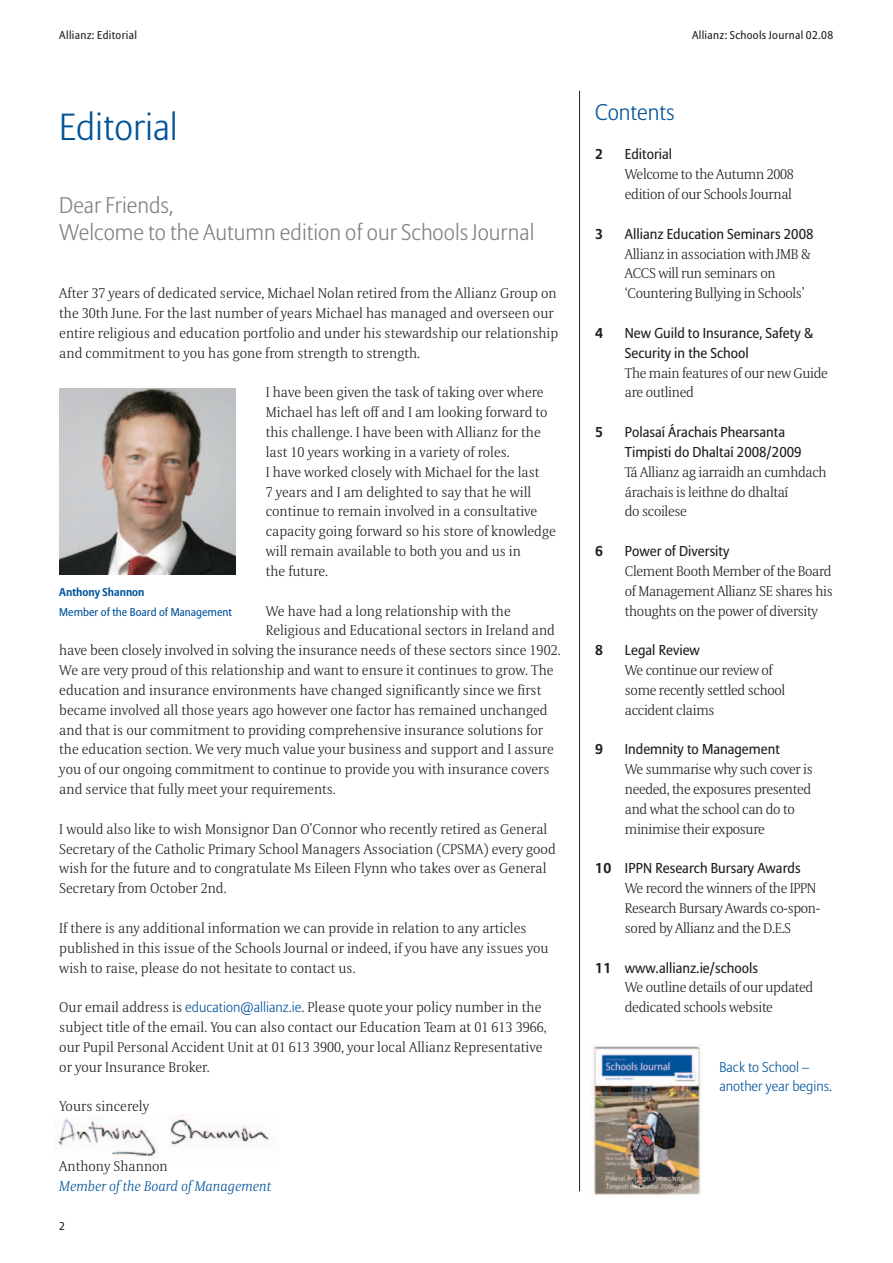
<style>
.page{position:relative;width:893px;height:1263px;background:#fff}
.page>*{position:absolute;margin:0;border:0;box-sizing:border-box;transform-origin:0 0}
.t1{font:300 37.5px "Allianz Sans";color:#015399}
.t2{font:300 22.5px/27px "Allianz Sans";color:#808285}
.t3{font:300 22.5px "Allianz Sans";color:#015399}
.t4{font:14.25px/19.8px "Allianz Sans";color:#231f20}
.t5{font:700 14.25px "Allianz Sans";color:#231f20}
.t6{font:300 14.1px/19.8px "Allianz Serif";color:#231f20}
.t7{font:300 14.1px/19.8px "Allianz Serif";letter-spacing:-.025em;color:#231f20}
.t8{font:300 14.1px/19.8px "Allianz Sans";color:#015399}
.t9{font:italic 300 14.1px "Allianz Serif";color:#015399}
.t10{font:11.25px "Allianz Sans";letter-spacing:.025em;color:#231f20}
.t11{font:11.25px "Allianz Sans";color:#015399}
.t12{font:700 11.25px "Allianz Sans";color:#015399}
.s1{font-family:"Allianz Sans";color:#015399}
.s2{font-weight:700}
</style>
<div class="page">
<img style="left:58px;top:1114px;width:215px;height:46px">
<img style="left:59px;top:389px;width:177px;height:185px">
<hr style="left:579px;top:91px;width:1px;height:1100px;background:#231f20">
<img style="left:592px;top:1045px;width:110px;height:150px">
<p class="t10" style="left:59px;top:30px;width:79px">Allianz: Editorial</p>
<p class="t10" style="left:692px;top:30px;width:143px">Allianz: Schools Journal 02.08</p>
<h1 class="t1" style="left:59px;top:110px;width:120px">Editorial</h1>
<h2 class="t2" style="left:59px;top:194px;width:477px">Dear Friends,<br>Welcome to the Autumn edition of our Schools Journal</h2>
<p class="t6" style="left:59px;top:284px;width:500px">After 37 years of dedicated service, Michael Nolan retired from the Allianz Group on the 30th June. For the last number of years Michael has managed and overseen our entire religious and education portfolio and under his stewardship our relationship and commitment to you has gone from strength to strength.</p>
<p class="t6" style="left:266px;top:384px;width:292px">I have been given the task of taking over where Michael has left off and I am looking forward to this challenge. I have been with Allianz for the last 10 years working in a variety of roles.<br>I have worked closely with Michael for the last<br>7 years and I am delighted to say that he will continue to remain involved in a consultative capacity going forward so his store of knowledge will remain available to both you and us in<br>the future.</p>
<p class="t6" style="left:266px;top:602px;width:246px">We have had a long relationship with the</p>
<p class="t6" style="left:266px;top:622px;width:291px">Religious and Educational sectors in Ireland and</p>
<p class="t6" style="left:59px;top:641px;width:503px">have been closely involved in solving the insurance needs of these sectors since 1902.</p>
<p class="t6" style="left:59px;top:661px;width:496px">We are very proud of this relationship and want to ensure it continues to grow. The</p>
<p class="t6" style="left:59px;top:681px;width:484px">education and insurance environments have changed significantly since we first</p>
<p class="t6" style="left:59px;top:701px;width:490px">became involved all those years ago however one factor has remained unchanged</p>
<p class="t6" style="left:59px;top:721px;width:485px">and that is our commitment to providing comprehensive insurance solutions for</p>
<p class="t6" style="left:59px;top:741px;width:496px">the education section. We very much value your business and support and I assure</p>
<p class="t6" style="left:59px;top:760px;width:492px">you of our ongoing commitment to continue to provide you with insurance covers</p>
<p class="t6" style="left:59px;top:780px;width:278px">and service that fully meet your requirements.</p>
<p class="t6" style="left:59px;top:820px;width:498px">I would also like to wish Monsignor Dan O’Connor who recently retired as General Secretary of the Catholic Primary School Managers Association (CPSMA) every good wish for the future and to congratulate Ms Eileen Flynn who takes over as General Secretary from October 2nd.</p>
<p class="t6" style="left:59px;top:919px;width:491px">If there is any additional information we can provide in relation to any articles published in this issue of the Schools Journal or indeed, if you have any issues you wish to raise, please do not hesitate to contact us.</p>
<p class="t6" style="left:59px;top:998px;width:489px">Our email address is <span class="s1">education@allianz.ie</span>. Please quote your policy number in the subject title of the email. You can also contact our Education Team at 01 613 3966, our Pupil Personal Accident Unit at 01 613 3900, your local Allianz Representative or your Insurance Broker.</p>
<p class="t6" style="left:59px;top:1098px;width:91px">Yours sincerely</p>
<p class="t12" style="left:59px;top:587px;width:87px">Anthony Shannon</p>
<p class="t11" style="left:59px;top:607px;width:174px">Member of the Board of Management</p>
<p class="t6" style="left:59px;top:1157px;width:110px">Anthony Shannon</p>
<p class="t9" style="left:59px;top:1180px;width:213px">Member of the Board of Management</p>
<p class="t10" style="left:59px;top:1221px;width:7px">2</p>
<h2 class="t3" style="left:595px;top:102px;width:81px">Contents</h2>
<p class="t5" style="left:595px;top:148px;width:9px">2</p>
<p class="t4" style="left:625px;top:146px;width:49px">Editorial</p>
<p class="t7" style="left:625px;top:166px;width:170px">Welcome to the Autumn 2008 edition of our Schools Journal</p>
<p class="t5" style="left:595px;top:228px;width:9px">3</p>
<p class="t4" style="left:625px;top:225px;width:190px">Allianz Education Seminars 2008</p>
<p class="t7" style="left:625px;top:245px;width:187px">Allianz in association with JMB &amp;<br>ACCS will run seminars on ‘Countering Bullying in Schools’</p>
<p class="t5" style="left:595px;top:327px;width:9px">4</p>
<p class="t4" style="left:625px;top:324px;width:190px">New Guild to Insurance, Safety &amp;<br>Security in the School</p>
<p class="t7" style="left:625px;top:364px;width:205px">The main features of our new Guide are outlined</p>
<p class="t5" style="left:595px;top:426px;width:9px">5</p>
<p class="t4" style="left:625px;top:423px;width:178px">Polasaí Árachais Phearsanta<br>Timpisti do Dhaltaí 2008/2009</p>
<p class="t7" style="left:625px;top:463px;width:203px">Tá Allianz ag iarraidh an cumhdach árachais is leithne do dhaltaí<br>do scoilese</p>
<p class="t5" style="left:595px;top:545px;width:9px">6</p>
<p class="t4" style="left:625px;top:542px;width:106px">Power of Diversity</p>
<p class="t6" style="left:625px;top:562px;width:209px;text-align:justify">Clement Booth Member of the Board of Management Allianz SE shares his thoughts on the power of diversity</p>
<p class="t5" style="left:595px;top:644px;width:9px">8</p>
<p class="t4" style="left:625px;top:641px;width:77px">Legal Review</p>
<p class="t7" style="left:625px;top:661px;width:162px">We continue our review of some recently settled school accident claims</p>
<p class="t5" style="left:595px;top:743px;width:9px">9</p>
<p class="t4" style="left:625px;top:740px;width:156px">Indemnity to Management</p>
<p class="t7" style="left:625px;top:760px;width:189px">We summarise why such cover is needed, the exposures presented and what the school can do to minimise their exposure</p>
<p class="t4" style="left:595px;top:859px;width:207px"><span class="s2">10</span> IPPN Research Bursary Awards</p>
<p class="t7" style="left:625px;top:879px;width:197px">We record the winners of the IPPN<br>Research Bursary Awards co-spon&shy;sored by Allianz and the D.E.S</p>
<p class="t4" style="left:595px;top:959px;width:164px"><span class="s2">11</span> www.allianz.ie/schools</p>
<p class="t7" style="left:625px;top:979px;width:190px">We outline details of our updated dedicated schools website</p>
<p class="t8" style="left:719px;top:1058px;width:114px">Back to School – another year begins.</p>
</div>
